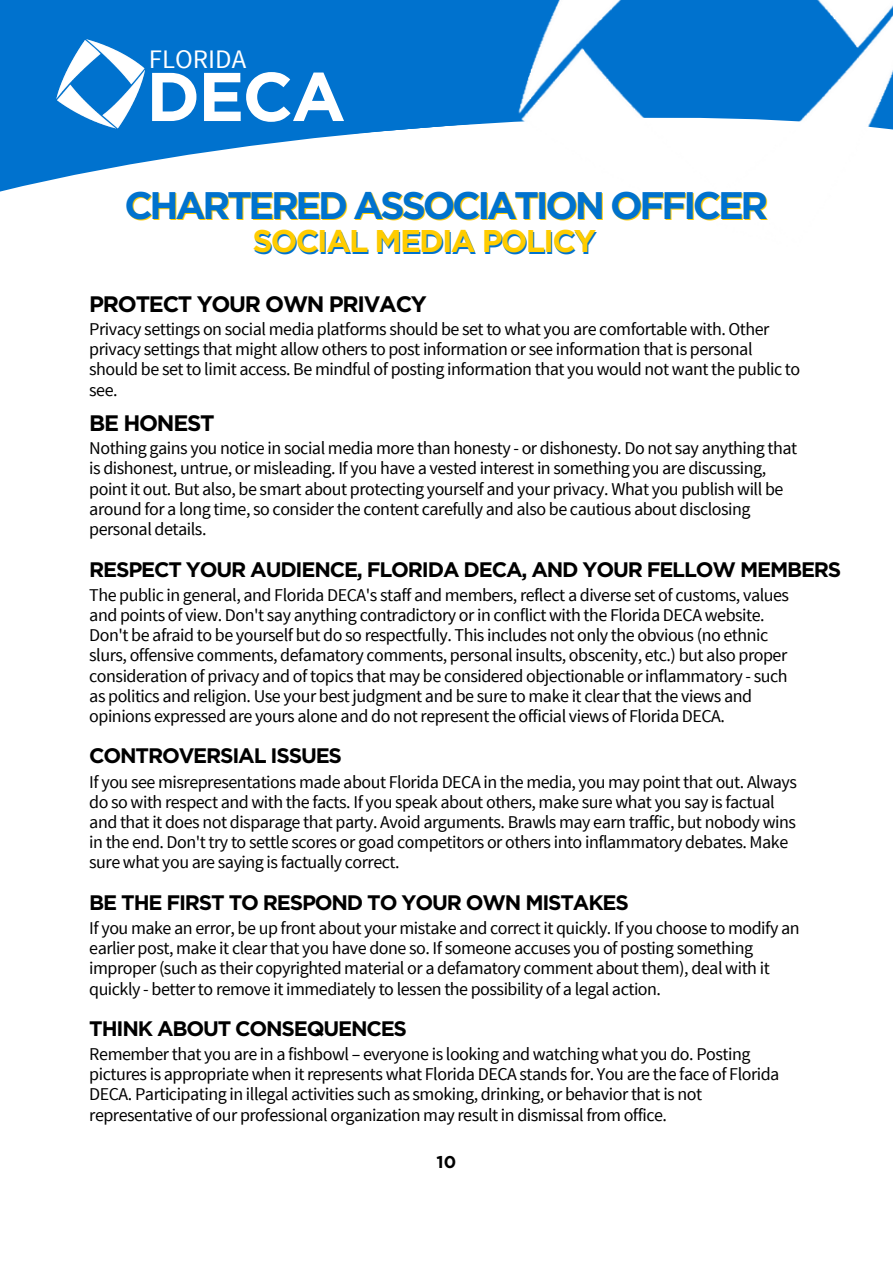
<style>
.page{position:relative;width:893px;height:1264px;background:#fff}
.page>*{position:absolute;margin:0;border:0;box-sizing:border-box;transform-origin:0 0}
.t1{font:700 68.7px "Gotham";color:#fff}
.t2{font:700 38.4px "Gotham";letter-spacing:-.085em;color:#0072ce}
.t3{font:700 31.35px "Gotham";letter-spacing:-.055em;color:#fc0}
.t4{font:26.7px "Source Sans Pro";color:#fff}
.t5{font:700 22.35px "Gotham";letter-spacing:-.055em;color:#000}
.t6{font:700 21px "Gotham";letter-spacing:-.055em;color:#000}
.t7{font:18px/20.2px "Source Sans Pro";letter-spacing:-.025em;color:#000}
.t8{font:700 17.1px "Gotham";color:#000}
</style>
<div class="page">
<div style="left:0;top:0;width:892px;height:219px;background:#0072ce"></div>
<svg style="left:0;top:122px;width:504px;height:97px;fill:#fff"></svg>
<img style="left:54px;top:39px;width:94px;height:92px">
<img style="left:504px;top:0;width:388px;height:219px">
<p class="t4" style="left:149px;top:41px;width:99px">FLORIDA</p>
<p class="t1" style="left:146px;top:66px;width:201px">DECA</p>
<p class="t2" style="left:124px;top:188px;width:645px">CHARTERED ASSOCIATION OFFICER</p>
<p class="t3" style="left:252px;top:227px;width:345px">SOCIAL MEDIA POLICY</p>
<p class="t5" style="left:89px;top:294px;width:339px">PROTECT YOUR OWN PRIVACY</p>
<p class="t7" style="left:89px;top:318px;width:712px">Privacy settings on social media platforms should be set to what you are comfortable with. Other privacy settings that might allow others to post information or see information that is personal should be set to limit access. Be mindful of posting information that you would not want the public to see.</p>
<p class="t5" style="left:89px;top:413px;width:127px">BE HONEST</p>
<p class="t7" style="left:89px;top:437px;width:709px">Nothing gains you notice in social media more than honesty - or dishonesty. Do not say anything that is dishonest, untrue, or misleading. If you have a vested interest in something you are discussing, point it out. But also, be smart about protecting yourself and your privacy. What you publish will be around for a long time, so consider the content carefully and also be cautious about disclosing personal details.</p>
<p class="t6" style="left:89px;top:559px;width:753px">RESPECT YOUR AUDIENCE, FLORIDA DECA, AND YOUR FELLOW MEMBERS</p>
<p class="t7" style="left:89px;top:584px;width:701px">The public in general, and Florida DECA's staff and members, reflect a diverse set of customs, values and points of view. Don't say anything contradictory or in conflict with the Florida DECA website.<br>Don't be afraid to be yourself but do so respectfully. This includes not only the obvious (no ethnic slurs, offensive comments, defamatory comments, personal insults, obscenity, etc.) but also proper consideration of privacy and of topics that may be considered objectionable or inflammatory - such as politics and religion. Use your bestjudgment and be sure to make it clear that the views and opinions expressed are yours alone and do not represent the official views of Florida DECA.</p>
<p class="t6" style="left:89px;top:746px;width:254px">CONTROVERSIAL ISSUES</p>
<p class="t7" style="left:89px;top:771px;width:709px">If you see misrepresentations made about Florida DECA in the media, you may point that out. Always do so with respect and with the facts. If you speak about others, make sure what you say is factual and that it does not disparage that party. Avoid arguments. Brawls may earn traffic, but nobody wins in the end. Don't try to settle scores or goad competitors or others into inflammatory debates. Make sure what you are saying is factually correct.</p>
<p class="t6" style="left:89px;top:892px;width:541px">BE THE FIRST TO RESPOND TO YOUR OWN MISTAKES</p>
<p class="t7" style="left:89px;top:917px;width:711px">If you make an error, be up front about your mistake and correct it quickly. If you choose to modify an earlier post, make it clear that you have done so. If someone accuses you of posting something improper (such as their copyrighted material or a defamatory comment about them), deal with it quickly - better to remove it immediately to lessen the possibility of a legal action.</p>
<p class="t6" style="left:89px;top:1019px;width:319px">THINK ABOUT CONSEQUENCES</p>
<p class="t7" style="left:89px;top:1043px;width:691px">Remember that you are in a fishbowl – everyone is looking and watching what you do. Posting pictures is appropriate when it represents what Florida DECA stands for. You are the face of Florida DECA. Participating in illegal activities such as smoking, drinking, or behavior that is not representative of our professional organization may result in dismissal from office.</p>
<p class="t8" style="left:436px;top:1154px;width:21px">10</p>
</div>
